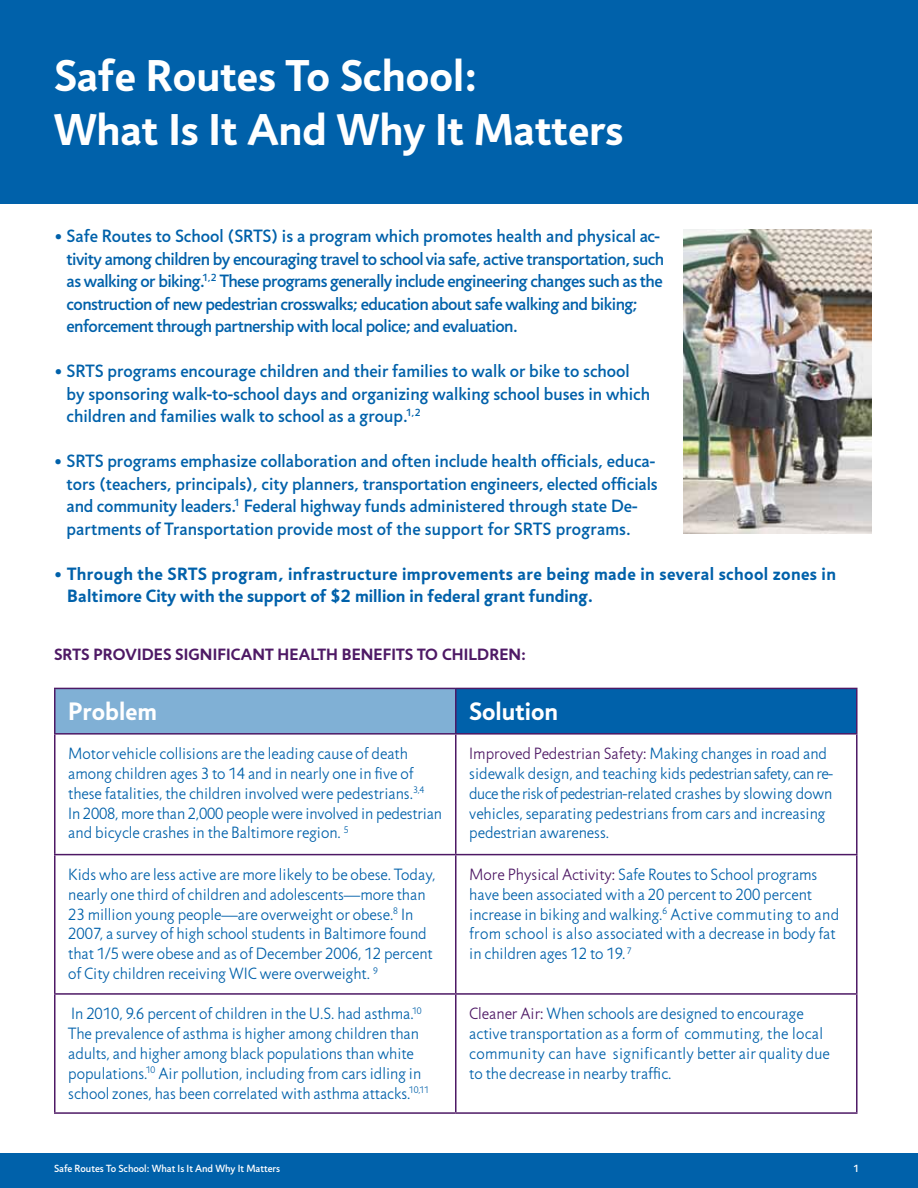
<style>
.page{position:relative;width:918px;height:1188px;background:#fff}
.page>*{position:absolute;margin:0;border:0;box-sizing:border-box;transform-origin:0 0}
.t1{font:700 45px/54px "Jigsaw";color:#fff}
.t2{font:700 25.5px "Jigsaw";color:#fff}
.t3{font:500 18px/22.5px "Jigsaw";color:#0061aa}
.t4{font:500 18px/22.5px "Jigsaw";letter-spacing:-.03em;color:#0061aa}
.t5{font:700 18px/22.5px "Jigsaw";letter-spacing:.02em;color:#0061aa}
.t6{font:300 16.5px/19.8px "Jigsaw";color:#0061aa}
.t7{font:700 16.5px "Jigsaw";letter-spacing:.01em;color:#4e1965}
.t8{font:500 10.5px "Jigsaw";color:#fff}
.s1{font-weight:500}
.s2{color:#4e1965}
</style>
<div class="page">
<div style="left:0;top:0;width:918px;height:203px;background:#0061aa"></div>
<div style="left:55px;top:688px;width:401px;height:46px;background:#80b0d5"></div>
<div style="left:456px;top:688px;width:401px;height:46px;background:#0061aa"></div>
<hr style="left:54px;top:688px;width:402px;height:1px;background:#4e1965">
<hr style="left:54px;top:689px;width:2px;height:44px;background:#4e1965">
<hr style="left:456px;top:688px;width:402px;height:1px;background:#4e1965">
<hr style="left:455px;top:689px;width:2px;height:44px;background:#4e1965">
<hr style="left:856px;top:689px;width:2px;height:44px;background:#4e1965">
<hr style="left:54px;top:733px;width:402px;height:2px;background:#4e1965">
<hr style="left:54px;top:735px;width:2px;height:119px;background:#4e1965">
<hr style="left:456px;top:733px;width:402px;height:2px;background:#4e1965">
<hr style="left:455px;top:735px;width:2px;height:119px;background:#4e1965">
<hr style="left:856px;top:735px;width:2px;height:119px;background:#4e1965">
<hr style="left:54px;top:854px;width:402px;height:1px;background:#4e1965">
<hr style="left:456px;top:854px;width:402px;height:1px;background:#4e1965">
<hr style="left:54px;top:855px;width:2px;height:138px;background:#4e1965">
<hr style="left:455px;top:855px;width:2px;height:138px;background:#4e1965">
<hr style="left:856px;top:855px;width:2px;height:138px;background:#4e1965">
<hr style="left:54px;top:993px;width:402px;height:2px;background:#4e1965">
<hr style="left:54px;top:995px;width:2px;height:117px;background:#4e1965">
<hr style="left:456px;top:993px;width:402px;height:2px;background:#4e1965">
<hr style="left:455px;top:995px;width:2px;height:117px;background:#4e1965">
<hr style="left:856px;top:995px;width:2px;height:117px;background:#4e1965">
<hr style="left:54px;top:1112px;width:402px;height:2px;background:#4e1965">
<hr style="left:456px;top:1112px;width:402px;height:2px;background:#4e1965">
<img style="left:683px;top:230px;width:188px;height:304px">
<div style="left:0;top:1153px;width:918px;height:35px;background:#0061aa"></div>
<h1 class="t1" style="left:54px;top:48px;width:571px">Safe Routes To School:<br>What Is It And Why It Matters</h1>
<p class="t4" style="left:67px;top:225px;width:599px;text-indent:-13px">• Safe Routes to School (SRTS) is a program which promotes health and physical ac&shy;tivity among children by encouraging travel to school via safe, active transportation, such as walking or biking.<sup>1,2</sup> These programs generally include engineering changes such as the construction of new pedestrian crosswalks; education about safe walking and biking; enforcement through partnership with local police; and evaluation.</p>
<p class="t3" style="left:67px;top:360px;width:585px;text-indent:-13px">• SRTS programs encourage children and their families to walk or bike to school by sponsoring walk-to-school days and organizing walking school buses in which children and families walk to school as a group.<sup>1,2</sup></p>
<p class="t3" style="left:67px;top:450px;width:593px;text-indent:-13px">• SRTS programs emphasize collaboration and often include health officials, educa&shy;tors (teachers, principals), city planners, transportation engineers, elected officials and community leaders.<sup>1</sup> Federal highway funds administered through state De&shy;partments of Transportation provide most of the support for SRTS programs.</p>
<p class="t5" style="left:67px;top:562px;width:770px;text-indent:-13px"><span class="s1">•</span> Through the SRTS program, infrastructure improvements are being made in several school zones in<br>Baltimore City with the support of $2 million in federal grant funding.</p>
<p class="t7" style="left:54px;top:644px;width:474px">SRTS provides significant health benefits to children:</p>
<h2 class="t2" style="left:68px;top:696px;width:90px">Problem</h2>
<h2 class="t2" style="left:469px;top:696px;width:90px">Solution</h2>
<p class="t6" style="left:68px;top:744px;width:375px">Motor vehicle collisions are the leading cause of death among children ages 3 to 14 and in nearly one in five of these fatalities, the children involved were pedestrians.<sup>3,4<br></sup>In 2008, more than 2,000 people were involved in pedestrian and bicycle crashes in the Baltimore region. <sup>5</sup></p>
<p class="t6" style="left:469px;top:744px;width:365px"><span class="s2">Improved Pedestrian Safety:</span> Making changes in road and sidewalk design, and teaching kids pedestrian safety, can re&shy;duce the risk of pedestrian-related crashes by slowing down vehicles, separating pedestrians from cars and increasing pedestrian awareness.</p>
<p class="t6" style="left:68px;top:865px;width:369px">Kids who are less active are more likely to be obese. Today, nearly one third of children and adolescents—more than 23 million young people—are overweight or obese.<sup>8</sup> In 2007, a survey of high school students in Baltimore found that 1/5 were obese and as of December 2006, 12 percent of City children receiving WIC were overweight. <sup>9</sup></p>
<p class="t6" style="left:469px;top:865px;width:372px"><span class="s2">More Physical Activity:</span> Safe Routes to School programs have been associated with a 20 percent to 200 percent increase in biking and walking.<sup>6</sup> Active commuting to and from school is also associated with a decrease in body fat in children ages 12 to 19. <sup>7</sup></p>
<p class="t6" style="left:68px;top:1004px;width:362px">In 2010, 9.6 percent of children in the U.S. had asthma.<sup>10<br></sup>The prevalence of asthma is higher among children than adults, and higher among black populations than white populations.<sup>10</sup> Air pollution, including from cars idling in school zones, has been correlated with asthma attacks.<sup>10,11</sup></p>
<p class="t6" style="left:469px;top:1004px;width:362px"><span class="s2">Cleaner Air:</span> When schools are designed to encourage active transportation as a form of commuting, the local community can have significantly better air quality due to the decrease in nearby traffic.</p>
<p class="t8" style="left:54px;top:1163px;width:228px">Safe Routes To School: What Is It And Why It Matters</p>
<p class="t8" style="left:854px;top:1163px;width:7px">1</p>
</div>
